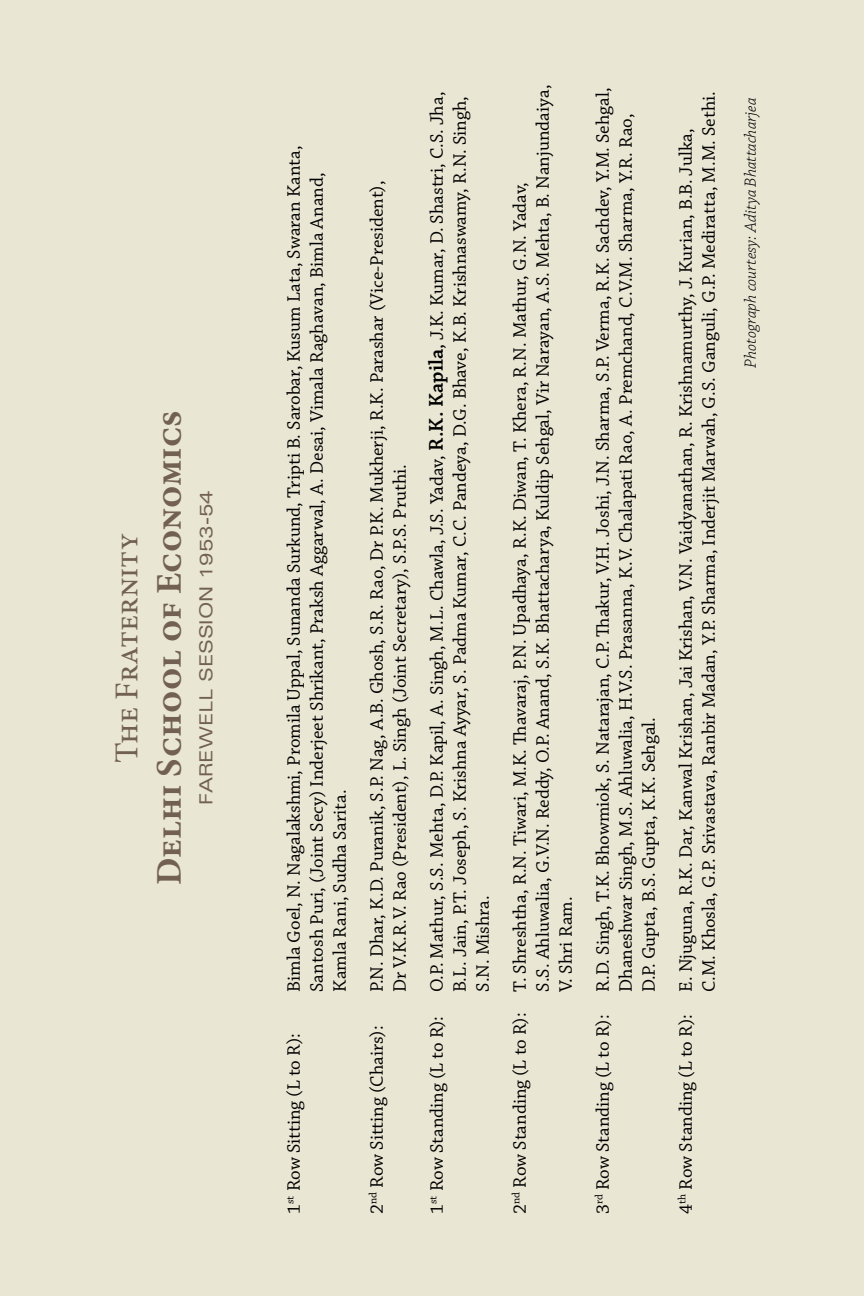
<style>
.page{position:relative;width:864px;height:1296px;background:#e9e6d3}
.page>*{position:absolute;margin:0;border:0;box-sizing:border-box;transform-origin:0 0}
.t1{font:700 36.2px "Minion Pro";color:#726152}
.t2{font:33.4px "Minion Pro";color:#726152}
.t3{font:19px/23px "Chaparral Pro";color:#000}
.t4{font:500 18px "Univers Extended";color:#726152}
.t5{font:italic 300 17px "Chaparral Pro";color:#000}
.s1{font-weight:600;font-size:21px}
.s2{font-size:21px}
</style>
<div class="page">
<h2 class="t2" style="left:104px;top:763px;width:231px;rotate:-90deg">The Fraternity</h2>
<h1 class="t1" style="left:144px;top:885px;width:476px;rotate:-90deg">Delhi School of Economics</h1>
<p class="t4" style="left:195px;top:805px;width:316px;rotate:-90deg">Farewell Session 1953-54</p>
<p class="t3" style="left:283px;top:992px;width:848px;rotate:-90deg">Bimla Goel, N. Nagalakshmi, Promila Uppal, Sunanda Surkund, Tripti B. Sarobar, Kusum Lata, Swaran Kanta,<br>Santosh Puri, (Joint Secy) Inderjeet Shrikant, Praksh Aggarwal, A. Desai, Vimala Raghavan, Bimla Anand,<br>Kamla Rani, Sudha Sarita.</p>
<p class="t3" style="left:283px;top:1214px;width:182px;rotate:-90deg">1<sup>st</sup> Row Sitting (L to R):</p>
<p class="t3" style="left:366px;top:992px;width:813px;rotate:-90deg">P.N. Dhar, K.D. Puranik, S.P. Nag, A.B. Ghosh, S.R. Rao, Dr P.K. Mukherji, R.K. Parashar (Vice-President),<br>Dr V.K.R.V. Rao (President), L. Singh (Joint Secretary), S.P.S. Pruthi.</p>
<p class="t3" style="left:366px;top:1214px;width:190px;rotate:-90deg">2<sup>nd</sup> Row Sitting (Chairs):</p>
<p class="t3" style="left:426px;top:992px;width:902px;rotate:-90deg">O.P. Mathur, S.S. Mehta, D.P. Kapil, A. Singh, M.L. Chawla, J.S. Yadav, <span class="s1">R.K. Kapila</span><span class="s2">,</span> J.K. Kumar, D. Shastri, C.S. Jha,<br>B.L. Jain, P.T. Joseph, S. Krishna Ayyar, S. Padma Kumar, C.C. Pandeya, D.G. Bhave, K.B. Krishnaswamy, R.N. Singh,<br>S.N. Mishra.</p>
<p class="t3" style="left:509px;top:992px;width:909px;text-indent:-222px;rotate:-90deg">2<sup>nd</sup> Row Standing (L to R): T. Shreshtha, R.N. Tiwari, M.K. Thavaraj, P.N. Upadhaya, R.K. Diwan, T. Khera, R.N. Mathur, G.N. Yadav,<br>S.S. Ahluwalia, G.V.N. Reddy, O.P. Anand, S.K. Bhattacharya, Kuldip Sehgal, Vir Narayan, A.S. Mehta, B. Nanjundaiya,<br>V. Shri Ram.</p>
<p class="t3" style="left:592px;top:992px;width:906px;text-indent:-222px;rotate:-90deg">3<sup>rd</sup> Row Standing (L to R): R.D. Singh, T.K. Bhowmiok, S. Natarajan, C.P. Thakur, V.H. Joshi, J.N. Sharma, S.P. Verma, R.K. Sachdev, Y.M. Sehgal,<br>Dhaneshwar Singh, M.S. Ahluwalia, H.V.S. Prasanna, K.V. Chalapati Rao, A. Premchand, C.V.M. Sharma, Y.R. Rao,<br>D.P. Gupta, B.S. Gupta, K.K. Sehgal.</p>
<p class="t3" style="left:675px;top:992px;width:902px;text-indent:-222px;rotate:-90deg">4<sup>th</sup> Row Standing (L to R): E. Njuguna, R.K. Dar, Kanwal Krishan, Jai Krishan, V.N. Vaidyanathan, R. Krishnamurthy, J. Kurian, B.B. Julka,<br>C.M. Khosla, G.P. Srivastava, Ranbir Madan, Y.P. Sharma, Inderjit Marwah, G.S. Ganguli, G.P. Mediratta, M.M. Sethi.</p>
<p class="t5" style="left:741px;top:368px;width:271px;rotate:-90deg">Photograph courtesy: Aditya Bhattacharjea</p>
<p class="t3" style="left:426px;top:1214px;width:199px;rotate:-90deg">1<sup>st</sup> Row Standing (L to R):</p>
</div>
